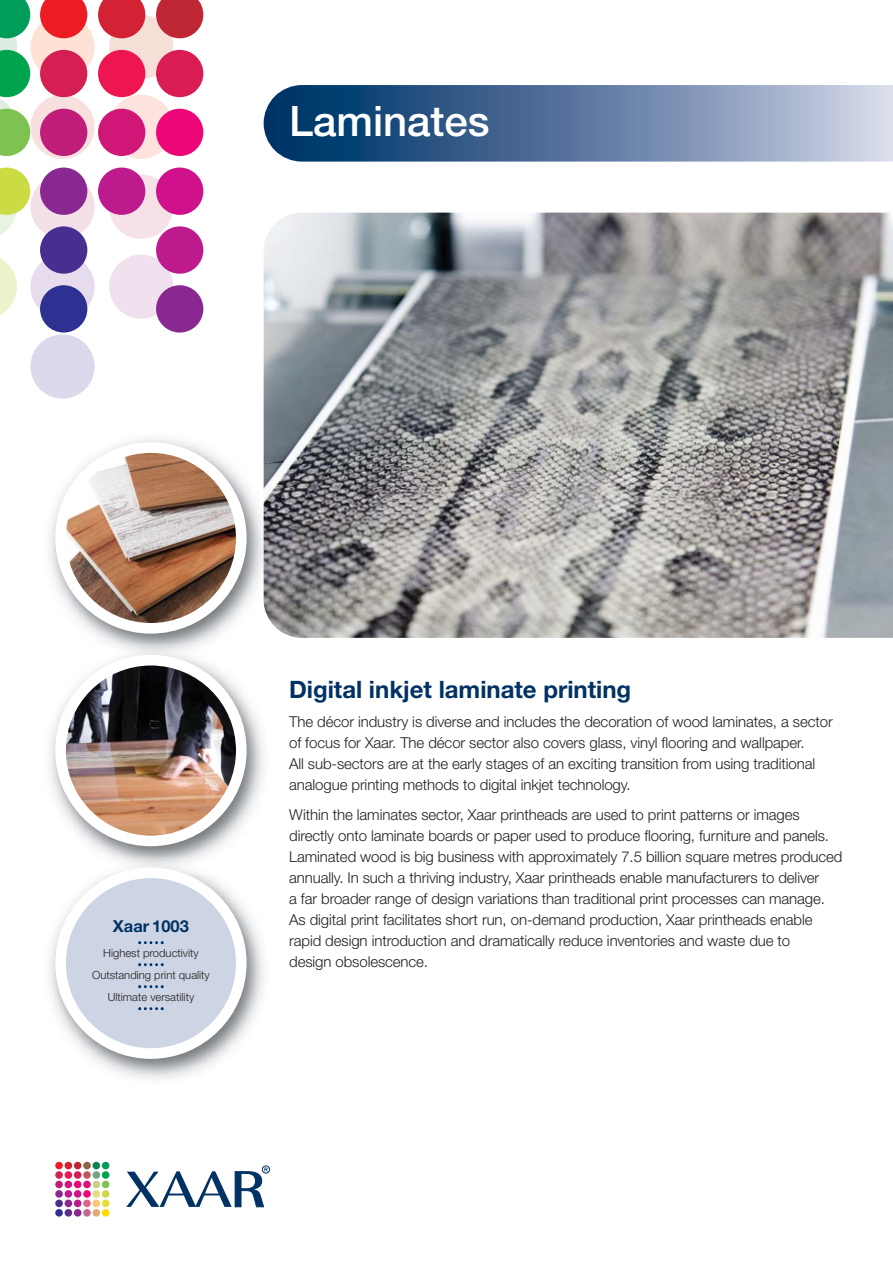
<style>
.page{position:relative;width:893px;height:1263px;background:#fff}
.page>*{position:absolute;margin:0;border:0;box-sizing:border-box;transform-origin:0 0}
.t1{font:500 42px "Helvetica Neue";color:#fff}
.t2{font:700 24px "Helvetica Neue";color:#003263}
.t3{font:700 16.5px "Helvetica Neue";color:#003263}
.t4{font:300 15px/21px "Helvetica Neue";letter-spacing:-.005em;color:#231f20}
.t5{font:300 11.25px/22px "Helvetica Neue";color:#231f20;text-align:center}
</style>
<div class="page">
<img style="left:264px;top:85px;width:629px;height:77px">
<img style="left:50px;top:432px;width:214px;height:647px">
<div style="left:55px;top:442px;width:192px;height:192px;background:#fff;border-radius:50%"></div>
<img style="left:66px;top:453px;width:170px;height:170px;border-radius:50%">
<div style="left:55px;top:655px;width:192px;height:191px;background:#fff;border-radius:50%"></div>
<img style="left:66px;top:665px;width:170px;height:171px;border-radius:50%">
<svg style="left:0;top:258px;width:17px;height:57px"></svg>
<div style="left:30px;top:15px;width:65px;height:64px;background:#fde2d5;border-radius:50%"></div>
<div style="left:109px;top:15px;width:64px;height:64px;background:#f6dfd7;border-radius:50%"></div>
<div style="left:30px;top:95px;width:65px;height:64px;background:#f7e0de;border-radius:50%"></div>
<div style="left:109px;top:95px;width:64px;height:64px;background:#fde2de;border-radius:50%"></div>
<div style="left:30px;top:175px;width:65px;height:64px;background:#f2dfe7;border-radius:50%"></div>
<div style="left:109px;top:175px;width:64px;height:64px;background:#f5e1e7;border-radius:50%"></div>
<div style="left:30px;top:254px;width:65px;height:65px;background:#e7dced;border-radius:50%"></div>
<div style="left:109px;top:254px;width:64px;height:65px;background:#f1e0ee;border-radius:50%"></div>
<div style="left:30px;top:334px;width:65px;height:65px;background:#ddd9ec;border-radius:50%"></div>
<svg style="left:0;top:0;width:30px;height:156px"></svg>
<svg style="left:0;top:168px;width:30px;height:67px"></svg>
<svg style="left:40px;top:0;width:47px;height:38px;background:#ef3a3f"></svg>
<svg style="left:98px;top:0;width:47px;height:38px;background:#d8404e"></svg>
<svg style="left:156px;top:0;width:47px;height:38px;background:#c84550"></svg>
<div style="left:40px;top:50px;width:47px;height:47px;background:#d51f53;border-radius:50%"></div>
<div style="left:98px;top:50px;width:47px;height:47px;background:#ed1651;border-radius:50%"></div>
<div style="left:156px;top:50px;width:47px;height:47px;background:#d91d52;border-radius:50%"></div>
<div style="left:40px;top:109px;width:47px;height:47px;background:#bf1d79;border-radius:50%"></div>
<div style="left:98px;top:109px;width:47px;height:47px;background:#d01778;border-radius:50%"></div>
<div style="left:156px;top:109px;width:47px;height:47px;background:#ed0677;border-radius:50%"></div>
<div style="left:40px;top:168px;width:47px;height:47px;background:#892890;border-radius:50%"></div>
<div style="left:98px;top:168px;width:47px;height:47px;background:#bd1a8d;border-radius:50%"></div>
<div style="left:156px;top:168px;width:47px;height:47px;background:#cf118c;border-radius:50%"></div>
<div style="left:40px;top:226px;width:47px;height:48px;background:#472f92;border-radius:50%"></div>
<div style="left:156px;top:226px;width:47px;height:48px;background:#bd1a8d;border-radius:50%"></div>
<div style="left:40px;top:285px;width:47px;height:48px;background:#2e3092;border-radius:50%"></div>
<div style="left:156px;top:285px;width:47px;height:48px;background:#892890;border-radius:50%"></div>
<div style="left:55px;top:867px;width:192px;height:192px;background:#fff;border-radius:50%"></div>
<div style="left:66px;top:878px;width:170px;height:170px;background:#cdd4e4;border-radius:50%"></div>
<svg style="left:138px;top:941px;width:26px;height:3px"></svg>
<svg style="left:138px;top:963px;width:26px;height:3px"></svg>
<svg style="left:138px;top:985px;width:26px;height:3px"></svg>
<svg style="left:138px;top:1007px;width:26px;height:3px"></svg>
<div style="left:262px;top:1166px;width:8px;height:7px;border:1px solid #003263;border-radius:50%"></div>
<div style="left:55px;top:1162px;width:8px;height:7px;background:#ed1c24;border-radius:50%"></div>
<div style="left:65px;top:1162px;width:7px;height:7px;background:#d22233;border-radius:50%"></div>
<div style="left:74px;top:1162px;width:7px;height:7px;background:#c02735;border-radius:50%"></div>
<div style="left:83px;top:1162px;width:8px;height:7px;background:#8c6242;border-radius:50%"></div>
<div style="left:93px;top:1162px;width:7px;height:7px;background:#0d8352;border-radius:50%"></div>
<div style="left:102px;top:1162px;width:7px;height:7px;background:#009c59;border-radius:50%"></div>
<div style="left:55px;top:1171px;width:8px;height:8px;background:#d51f53;border-radius:50%"></div>
<div style="left:65px;top:1171px;width:7px;height:8px;background:#ed1651;border-radius:50%"></div>
<div style="left:74px;top:1171px;width:7px;height:8px;background:#d91d52;border-radius:50%"></div>
<div style="left:83px;top:1171px;width:8px;height:8px;background:#c1575e;border-radius:50%"></div>
<div style="left:93px;top:1171px;width:7px;height:8px;background:#72a581;border-radius:50%"></div>
<div style="left:102px;top:1171px;width:7px;height:8px;background:#00a44d;border-radius:50%"></div>
<div style="left:55px;top:1181px;width:8px;height:7px;background:#bf1d79;border-radius:50%"></div>
<div style="left:65px;top:1181px;width:7px;height:7px;background:#d01778;border-radius:50%"></div>
<div style="left:74px;top:1181px;width:7px;height:7px;background:#ed0677;border-radius:50%"></div>
<div style="left:83px;top:1181px;width:8px;height:7px;background:#d91378;border-radius:50%"></div>
<div style="left:93px;top:1181px;width:7px;height:7px;background:#c5d385;border-radius:50%"></div>
<div style="left:102px;top:1181px;width:7px;height:7px;background:#7ec352;border-radius:50%"></div>
<div style="left:55px;top:1190px;width:8px;height:8px;background:#892890;border-radius:50%"></div>
<div style="left:65px;top:1190px;width:7px;height:8px;background:#bd1a8d;border-radius:50%"></div>
<div style="left:74px;top:1190px;width:7px;height:8px;background:#cf118c;border-radius:50%"></div>
<div style="left:83px;top:1190px;width:8px;height:8px;background:#ed0677;border-radius:50%"></div>
<div style="left:93px;top:1190px;width:7px;height:8px;background:#e8dd82;border-radius:50%"></div>
<div style="left:102px;top:1190px;width:7px;height:8px;background:#cadb43;border-radius:50%"></div>
<div style="left:55px;top:1199px;width:8px;height:8px;background:#472f92;border-radius:50%"></div>
<div style="left:65px;top:1199px;width:7px;height:8px;background:#892890;border-radius:50%"></div>
<div style="left:74px;top:1199px;width:7px;height:8px;background:#bd1a8d;border-radius:50%"></div>
<div style="left:83px;top:1199px;width:8px;height:8px;background:#db648d;border-radius:50%"></div>
<div style="left:93px;top:1199px;width:7px;height:8px;background:#fdc578;border-radius:50%"></div>
<div style="left:102px;top:1199px;width:7px;height:8px;background:#ebdd38;border-radius:50%"></div>
<div style="left:55px;top:1209px;width:8px;height:7px;background:#2e3092;border-radius:50%"></div>
<div style="left:65px;top:1209px;width:7px;height:7px;background:#5c2d91;border-radius:50%"></div>
<div style="left:74px;top:1209px;width:7px;height:7px;background:#892890;border-radius:50%"></div>
<div style="left:83px;top:1209px;width:8px;height:7px;background:#bf6a92;border-radius:50%"></div>
<div style="left:93px;top:1209px;width:7px;height:7px;background:#e3ab74;border-radius:50%"></div>
<div style="left:102px;top:1209px;width:7px;height:7px;background:#fd0;border-radius:50%"></div>
<svg style="left:126px;top:1167px;width:142px;height:40px"></svg>
<img style="left:264px;top:213px;width:629px;height:425px">
<h1 class="t1" style="left:289px;top:106px;width:202px">Laminates</h1>
<p class="t3" style="left:113px;top:921px;width:77px">Xaar 1003</p>
<p class="t5" style="left:92px;top:942px;width:119px">Highest productivity<br>Outstanding print quality<br>Ultimate versatility</p>
<h2 class="t2" style="left:289px;top:680px;width:344px">Digital inkjet laminate printing</h2>
<p class="t4" style="left:289px;top:713px;width:545px">The décor industry is diverse and includes the decoration of wood laminates, a sector of focus for Xaar. The décor sector also covers glass, vinyl flooring and wallpaper.<br>All sub-sectors are at the early stages of an exciting transition from using traditional analogue printing methods to digital inkjet technology.</p>
<p class="t4" style="left:289px;top:805px;width:555px">Within the laminates sector, Xaar printheads are used to print patterns or images directly onto laminate boards or paper used to produce flooring, furniture and panels.<br>Laminated wood is big business with approximately 7.5 billion square metres produced annually. In such a thriving industry, Xaar printheads enable manufacturers to deliver<br>a far broader range of design variations than traditional print processes can manage.<br>As digital print facilitates short run, on-demand production, Xaar printheads enable rapid design introduction and dramatically reduce inventories and waste due to<br>design obsolescence.</p>
</div>
